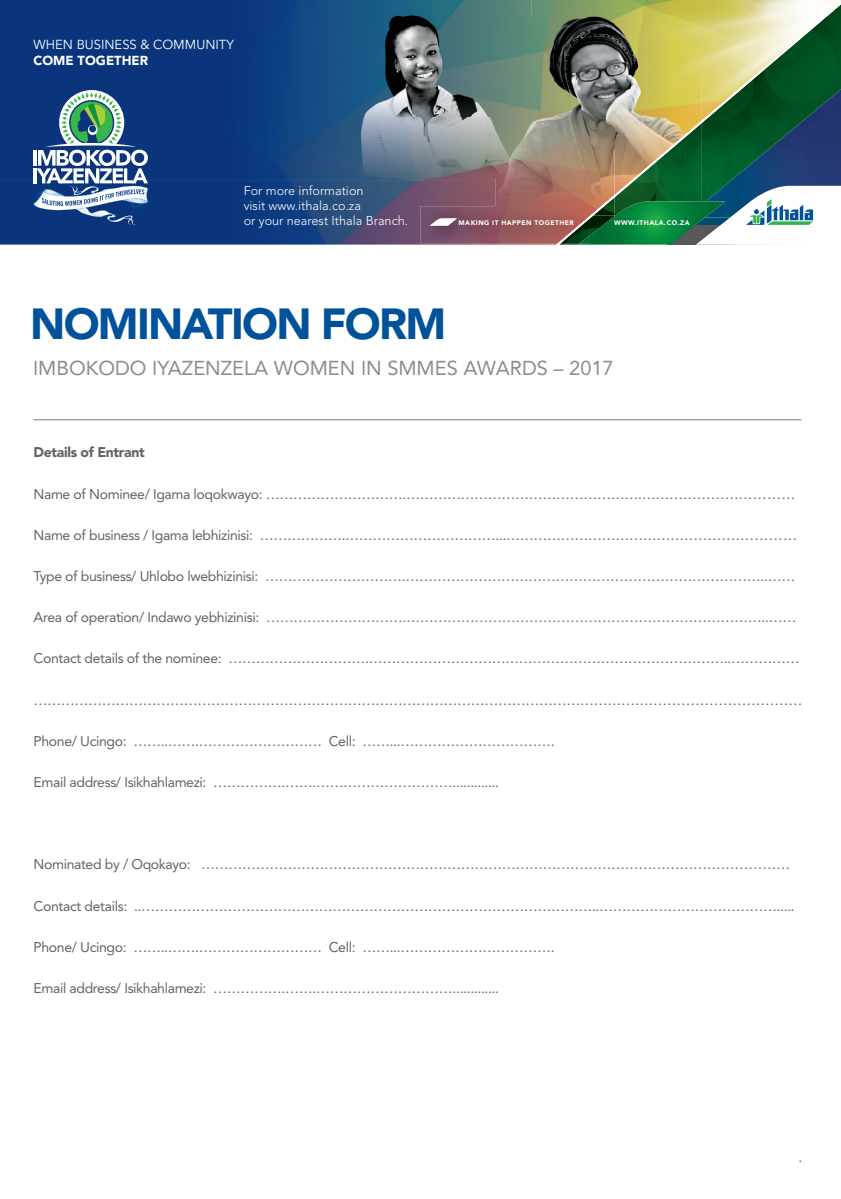
<style>
.page{position:relative;width:841px;height:1199px;background:#fff}
.page>*{position:absolute;margin:0;border:0;box-sizing:border-box;transform-origin:0 0}
.t1{font:900 43.2px "Avenir";letter-spacing:-.04em;color:#01529a}
.t2{font:20px "Avenir";color:#8a8c8f}
.t3{font:14px "Avenir";letter-spacing:-.025em;color:#636366}
.t4{font:900 14px "Avenir";letter-spacing:-.025em;color:#636366}
.t5{font:13px "Avenir";color:#fff}
.t6{font:900 13px "Avenir";color:#fff}
.t7{font:300 12.6px/15.2px "Avenir";color:#fff}
.t8{font:900 6.6px "Avenir";letter-spacing:.075em;color:#fff}
</style>
<div class="page">
<img style="left:0;top:181px;width:555px;height:64px">
<img style="left:0;top:0;width:555px;height:52px">
<img style="left:0;top:117px;width:495px;height:64px">
<img style="left:0;top:52px;width:353px;height:65px">
<img style="left:531px;top:16px;width:24px;height:133px">
<img style="left:495px;top:149px;width:59px;height:57px">
<img style="left:353px;top:0;width:178px;height:59px">
<img style="left:353px;top:59px;width:142px;height:118px">
<img style="left:495px;top:16px;width:36px;height:161px">
<hr style="left:34px;top:419px;width:767px;height:1px;background:#76787b">
<img style="left:555px;top:0;width:285px;height:245px">
<img style="left:420px;top:206px;width:139px;height:37px">
<img style="left:495px;top:206px;width:64px;height:9px">
<img style="left:557px;top:216px;width:2px;height:27px">
<svg style="left:429px;top:218px;width:28px;height:8px"></svg>
<svg style="left:559px;top:186px;width:281px;height:59px"></svg>
<svg style="left:34px;top:90px;width:114px;height:135px"></svg>
<svg style="left:836px;top:0;width:5px;height:7px"></svg>
<p class="t5" style="left:34px;top:37px;width:202px">WHEN BUSINESS &amp; COMMUNITY</p>
<p class="t6" style="left:34px;top:53px;width:116px">COME TOGETHER</p>
<p class="t7" style="left:243px;top:182px;width:166px">For more information<br>visit www.ithala.co.za<br>or your nearest Ithala Branch.</p>
<p class="t8" style="left:458px;top:219px;width:117px">MAKING IT HAPPEN TOGETHER</p>
<p class="t8" style="left:613px;top:219px;width:77px">WWW.ITHALA.CO.ZA</p>
<h1 class="t1" style="left:30px;top:297px;width:417px">NOMINATION FORM</h1>
<h2 class="t2" style="left:33px;top:356px;width:582px">IMBOKODO IYAZENZELA WOMEN IN SMMES AWARDS – 2017</h2>
<p class="t4" style="left:34px;top:444px;width:113px">Details of Entrant</p>
<p class="t3" style="left:34px;top:485px;width:763px">Name of Nominee/ Igama loqokwayo: ………………………….…………………………………………….……………………………</p>
<p class="t3" style="left:34px;top:527px;width:764px">Name of business / Igama lebhizinisi: ……………….……………………………...………………………………………………………</p>
<p class="t3" style="left:34px;top:568px;width:762px">Type of business/ Uhlobo lwebhizinisi: ………………………….……………………………………………………………………..……</p>
<p class="t3" style="left:34px;top:609px;width:764px">Area of operation/ Indawo yebhizinisi: ………………………….……………………………………………………………………..……</p>
<p class="t3" style="left:34px;top:650px;width:767px">Contact details of the nominee: ………………………….……………………………………………………………………..……………</p>
<p class="t3" style="left:34px;top:691px;width:770px">……………………………………………………………………………………………………………………………………………………</p>
<p class="t3" style="left:34px;top:733px;width:522px">Phone/ Ucingo: ……..…….……………………… Cell: ……...…………………………….</p>
<p class="t3" style="left:34px;top:774px;width:467px">Email address/ Isikhahlamezi: …………….…….………………………….............</p>
<p class="t3" style="left:34px;top:856px;width:757px">Nominated by / Oqokayo: …………………………………………………………………………………………………………………</p>
<p class="t3" style="left:34px;top:897px;width:762px">Contact details: ..………………………………………………………………………………………..………………………………….....</p>
<p class="t3" style="left:34px;top:939px;width:522px">Phone/ Ucingo: ……..…….……………………… Cell: ……...…………………………….</p>
<p class="t3" style="left:34px;top:980px;width:467px">Email address/ Isikhahlamezi: …………….…….………………………….............</p>
</div>
